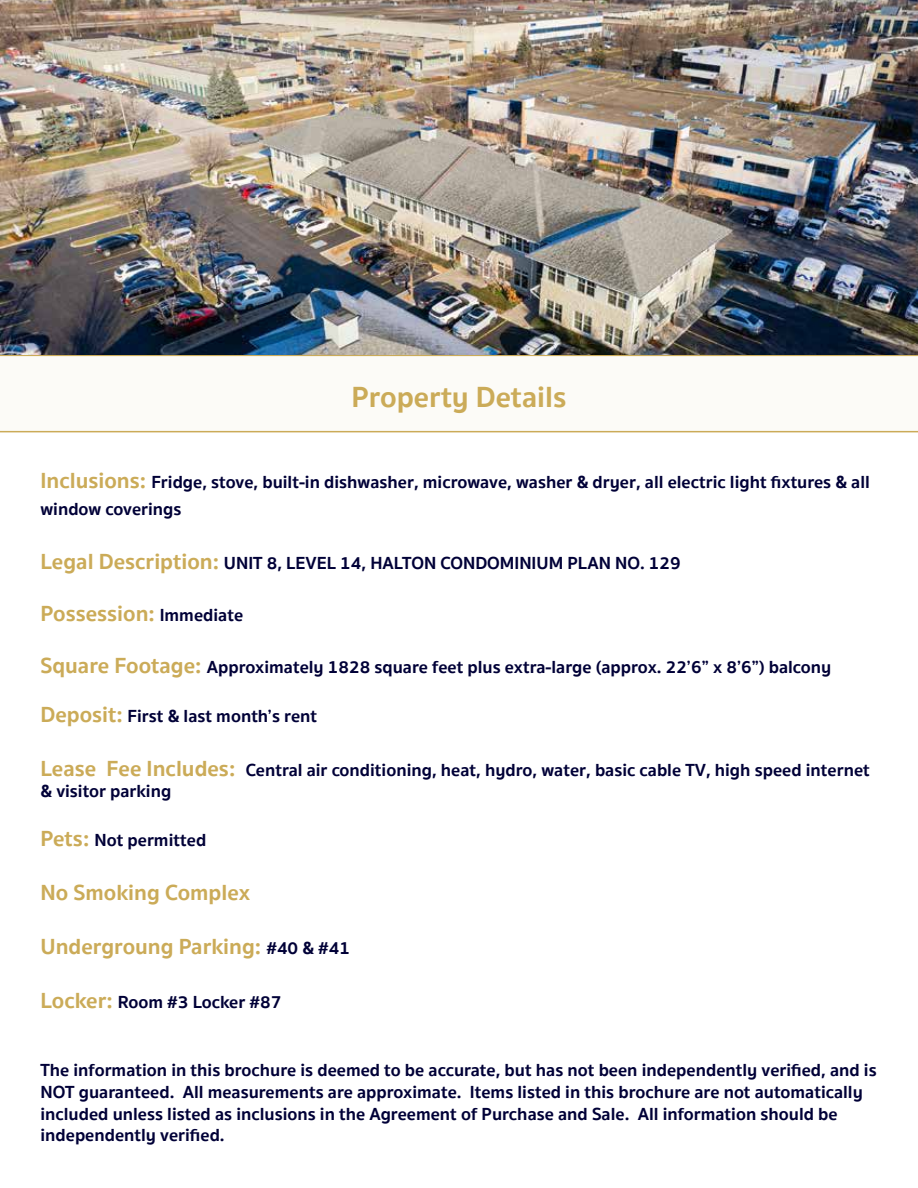
<style>
.page{position:relative;width:918px;height:1188px;background:#fff}
.page>*{position:absolute;margin:0;border:0;box-sizing:border-box;transform-origin:0 0}
.t1{font:700 30px "Sukhumvit Set";color:#cbab58}
.t2{font:700 22.5px "Sukhumvit Set";color:#cbab58}
.t3{font:700 18px/21.6px "Sukhumvit Set";color:#000037}
.s1{font-size:22.5px;color:#cbab58}
.s2{font-size:18px;color:#000037}
</style>
<div class="page">
<svg style="left:0;top:355px;width:918px;height:77px"></svg>
<img style="left:0;top:0;width:918px;height:355px">
<h1 class="t1" style="left:351px;top:374px;width:217px">Property Details</h1>
<p class="t3" style="left:40px;top:469px;width:831px;line-height:27px"><span class="s1">Inclusions:</span> Fridge, stove, built-in dishwasher, microwave, washer &amp; dryer, all electric light fixtures &amp; all window coverings</p>
<p class="t3" style="left:40px;top:552px;width:642px"><span class="s1">Legal Description:</span> UNIT 8, LEVEL 14, HALTON CONDOMINIUM PLAN NO. 129</p>
<p class="t2" style="left:40px;top:596px;width:204px">Possession: <span class="s2">Immediate</span></p>
<p class="t3" style="left:40px;top:657px;width:792px"><span class="s1">Square Footage:</span> Approximately 1828 square feet plus extra-large (approx. 22’6” x 8’6”) balcony</p>
<p class="t3" style="left:40px;top:705px;width:278px"><span class="s1">Deposit:</span> First &amp; last month’s rent</p>
<p class="t3" style="left:40px;top:759px;width:831px"><span class="s1">Lease Fee Includes:</span> Central air conditioning, heat, hydro, water, basic cable TV, high speed internet &amp; visitor parking</p>
<p class="t3" style="left:40px;top:829px;width:167px"><span class="s1">Pets:</span> Not permitted</p>
<p class="t2" style="left:40px;top:875px;width:211px">No Smoking Complex</p>
<p class="t2" style="left:40px;top:929px;width:311px">Undergroung Parking: <span class="s2">#40 &amp; #41</span></p>
<p class="t3" style="left:40px;top:991px;width:242px"><span class="s1">Locker:</span> Room #3 Locker #87</p>
<p class="t3" style="left:40px;top:1060px;width:838px">The information in this brochure is deemed to be accurate, but has not been independently verified, and is NOT guaranteed. All measurements are approximate. Items listed in this brochure are not automatically included unless listed as inclusions in the Agreement of Purchase and Sale. All information should be independently verified.</p>
</div>
